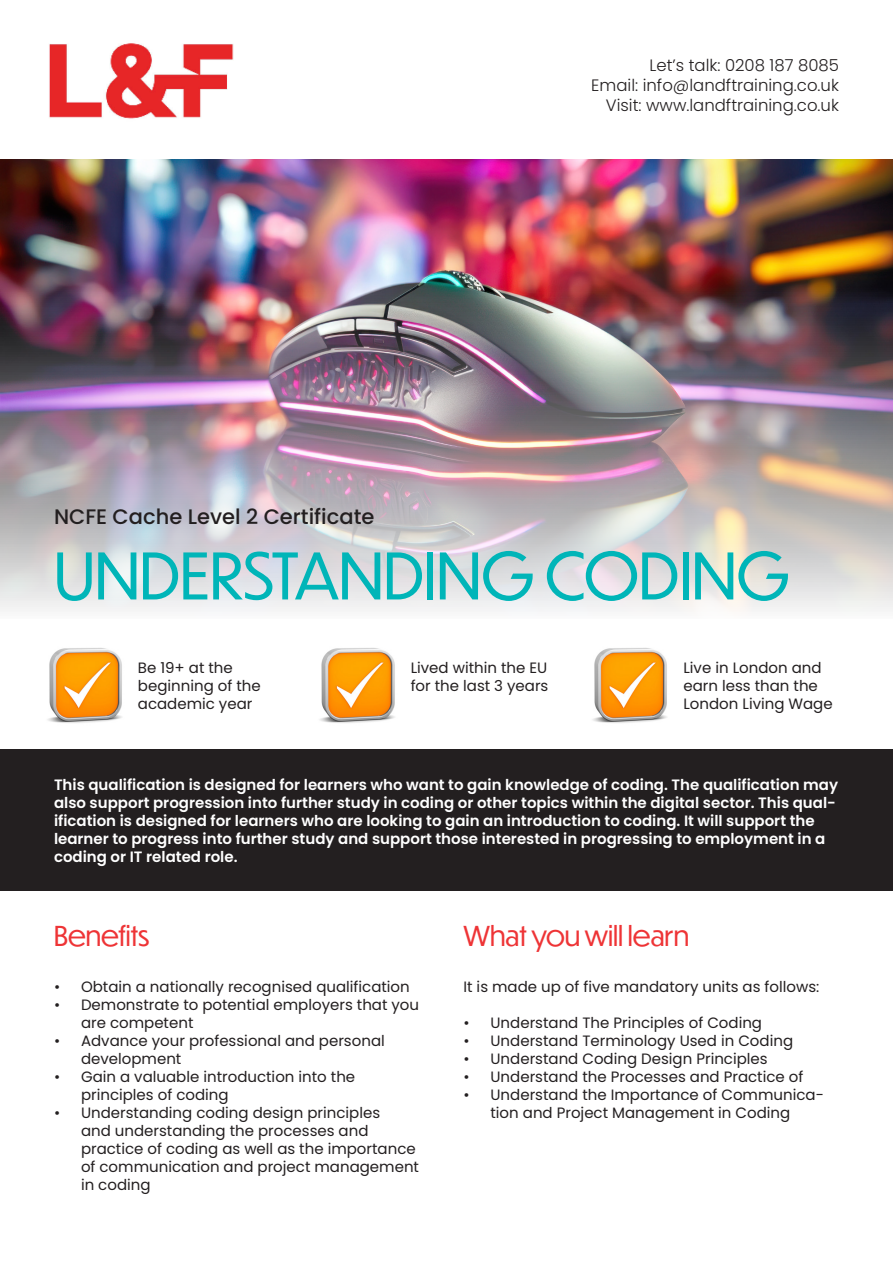
<style>
.page{position:relative;width:893px;height:1263px;background:#fff}
.page>*{position:absolute;margin:0;border:0;box-sizing:border-box;transform-origin:0 0}
.t1{font:63px "Dunbar Tall";color:#00b5b8}
.t2{font:27px "Dunbar Tall";color:#ee3436}
.t3{font:500 21px "Poppins";color:#231f20}
.t4{font:300 16.5px "Poppins";color:#231f20}
.t5{font:15px/18px "Poppins";color:#231f20}
.t6{font:600 15px/18px "Poppins";color:#fff}
</style>
<div class="page">
<img style="left:0;top:159px;width:893px;height:452px">
<img style="left:49px;top:43px;width:185px;height:76px">
<div style="left:0;top:749px;width:893px;height:142px;background:#231f20"></div>
<img style="left:47px;top:648px;width:75px;height:75px">
<img style="left:320px;top:648px;width:75px;height:75px">
<img style="left:592px;top:648px;width:75px;height:75px">
<p class="t4" style="left:649px;top:56px;width:191px">Let’s talk: 0208 187 8085</p>
<p class="t4" style="left:591px;top:76px;width:249px">Email: info@landftraining.co.uk</p>
<p class="t4" style="left:606px;top:96px;width:235px">Visit: www.landftraining.co.uk</p>
<p class="t3" style="left:54px;top:504px;width:322px">NCFE Cache Level 2 Certificate</p>
<p class="t1" style="left:54px;top:531px;width:737px">UNDERSTANDING CODING</p>
<p class="t5" style="left:138px;top:659px;width:96px">Be 19+ at the</p>
<p class="t5" style="left:138px;top:677px;width:124px">beginning of the</p>
<p class="t5" style="left:138px;top:695px;width:116px">academic year</p>
<p class="t5" style="left:411px;top:659px;width:138px">Lived within the EU</p>
<p class="t5" style="left:411px;top:677px;width:139px">for the last 3 years</p>
<p class="t5" style="left:683px;top:659px;width:151px">Live in London and earn less than the<br>London Living Wage</p>
<p class="t6" style="left:54px;top:776px;width:786px">This qualification is designed for learners who want to gain knowledge of coding. The qualification may also support progression into further study in coding or other topics within the digital sector. This qual&shy;ification is designed for learners who are looking to gain an introduction to coding. It will support the learner to progress into further study and support those interested in progressing to employment in a coding or IT related role.</p>
<p class="t2" style="left:54px;top:916px;width:97px">Benefits</p>
<p class="t2" style="left:463px;top:916px;width:227px">What you will learn</p>
<p class="t5" style="left:54px;top:977px;width:357px">• Obtain a nationally recognised qualification</p>
<p class="t5" style="left:81px;top:995px;width:340px;text-indent:-27px">• Demonstrate to potential employers that you are competent</p>
<p class="t5" style="left:81px;top:1031px;width:305px;text-indent:-27px">• Advance your professional and personal development</p>
<p class="t5" style="left:81px;top:1067px;width:276px;text-indent:-27px">• Gain a valuable introduction into the principles of coding</p>
<p class="t5" style="left:81px;top:1103px;width:340px;text-indent:-27px">• Understanding coding design principles<br>and understanding the processes and practice of coding as well as the importance of communication and project management in coding</p>
<p class="t5" style="left:463px;top:977px;width:357px">It is made up of five mandatory units as follows:</p>
<p class="t5" style="left:463px;top:1013px;width:300px">• Understand The Principles of Coding</p>
<p class="t5" style="left:463px;top:1031px;width:331px">• Understand Terminology Used in Coding</p>
<p class="t5" style="left:463px;top:1049px;width:306px">• Understand Coding Design Principles</p>
<p class="t5" style="left:463px;top:1067px;width:341px">• Understand the Processes and Practice of</p>
<p class="t5" style="left:463px;top:1085px;width:362px;text-align:center">• Understand the Importance of Communica&shy;tion and Project Management in Coding</p>
</div>
